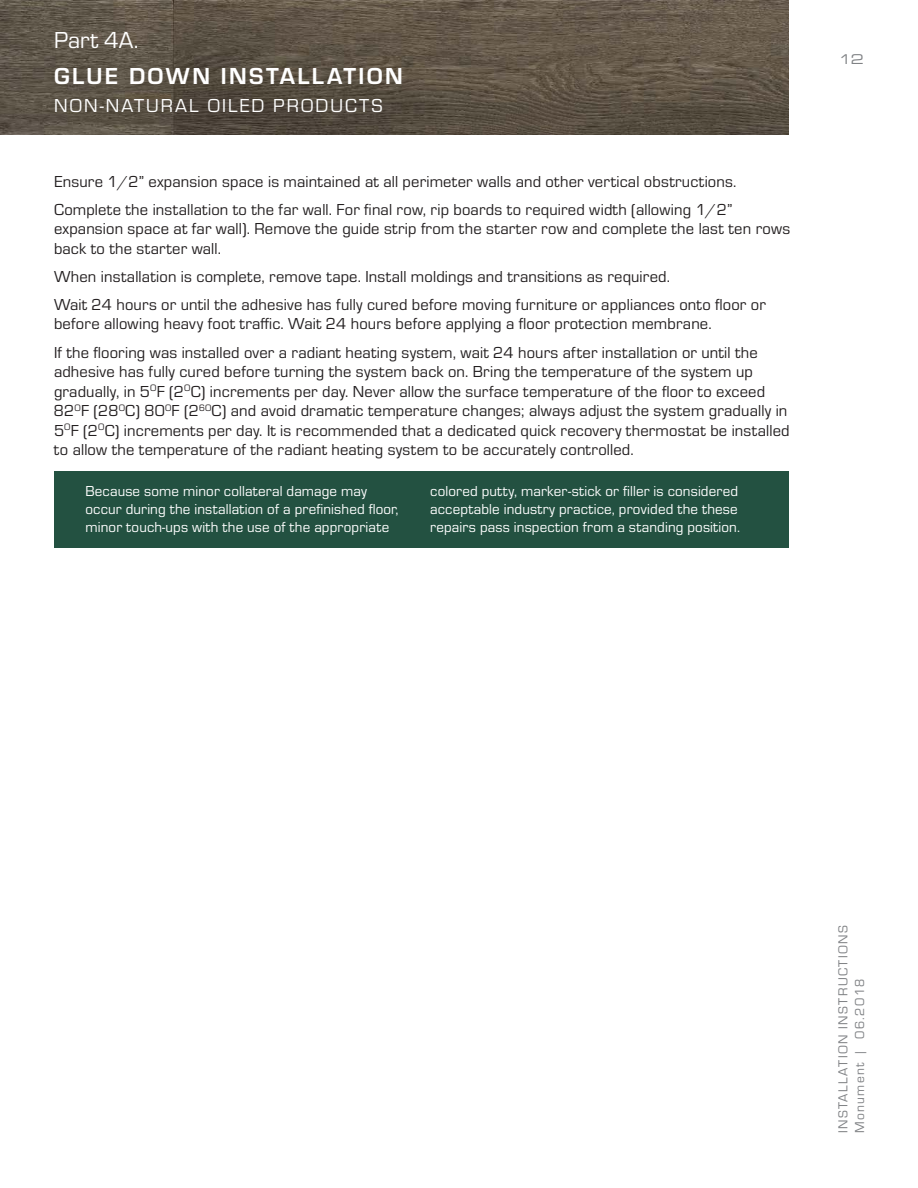
<style>
.page{position:relative;width:918px;height:1188px;background:#fff}
.page>*{position:absolute;margin:0;border:0;box-sizing:border-box;transform-origin:0 0}
.t1{font:700 24px "Eurostile";letter-spacing:.1em;color:#fff}
.t2{font:24px "Eurostile";color:#fff}
.t3{font:19.5px "Eurostile";letter-spacing:.1em;color:#fff}
.t4{font:16.5px/19.5px "Eurostile";letter-spacing:.01em;color:#231f20}
.t5{font:15px/18px "Eurostile";letter-spacing:.01em;color:#fff}
.t6{font:13.5px/16.5px "Eurostile";letter-spacing:.1em;color:#808285}
.t7{font:13.5px "Eurostile LT Std Ex 2";color:#808285}
</style>
<div class="page">
<img style="left:0;top:0;width:788px;height:135px">
<div style="left:54px;top:471px;width:734px;height:77px;background:#235141"></div>
<h1 class="t2" style="left:54px;top:25px;width:86px">Part 4A.</h1>
<h1 class="t1" style="left:54px;top:59px;width:350px">GLUE DOWN INSTALLATION</h1>
<p class="t3" style="left:54px;top:93px;width:330px">NON-NATURAL OILED PRODUCTS</p>
<p class="t4" style="left:54px;top:166px;width:684px;line-height:28.2px">Ensure 1/2” expansion space is maintained at all perimeter walls and other vertical obstructions.<br>Complete the installation to the far wall. For final row, rip boards to required width (allowing 1/2”</p>
<p class="t4" style="left:54px;top:218px;width:738px">expansion space at far wall). Remove the guide strip from the starter row and complete the last ten rows back to the starter wall.</p>
<p class="t4" style="left:54px;top:262px;width:713px;line-height:28.2px">When installation is complete, remove tape. Install moldings and transitions as required.<br>Wait 24 hours or until the adhesive has fully cured before moving furniture or appliances onto floor or</p>
<p class="t4" style="left:54px;top:309px;width:705px;line-height:28.2px">before allowing heavy foot traffic. Wait 24 hours before applying a floor protection membrane.<br>If the flooring was installed over a radiant heating system, wait 24 hours after installation or until the</p>
<p class="t4" style="left:54px;top:361px;width:737px">adhesive has fully cured before turning the system back on. Bring the temperature of the system up gradually, in 5<sup>O</sup>F (2<sup>O</sup>C) increments per day. Never allow the surface temperature of the floor to exceed 82<sup>O</sup>F (28<sup>O</sup>C) 80<sup>O</sup>F (2<sup>6O</sup>C) and avoid dramatic temperature changes; always adjust the system gradually in 5<sup>O</sup>F (2<sup>O</sup>C) increments per day. It is recommended that a dedicated quick recovery thermostat be installed to allow the temperature of the radiant heating system to be accurately controlled.</p>
<p class="t5" style="left:86px;top:481px;width:315px">Because some minor collateral damage may occur during the installation of a prefinished floor, minor touch-ups with the use of the appropriate</p>
<p class="t5" style="left:430px;top:481px;width:311px">colored putty, marker-stick or filler is considered acceptable industry practice, provided the these repairs pass inspection from a standing position.</p>
<p class="t7" style="left:839px;top:50px;width:27px">12</p>
<p class="t6" style="left:834px;top:1133px;width:209px;rotate:-90deg">INSTALLATION INSTRUCTIONS<br>Monument | 06.2018</p>
</div>
